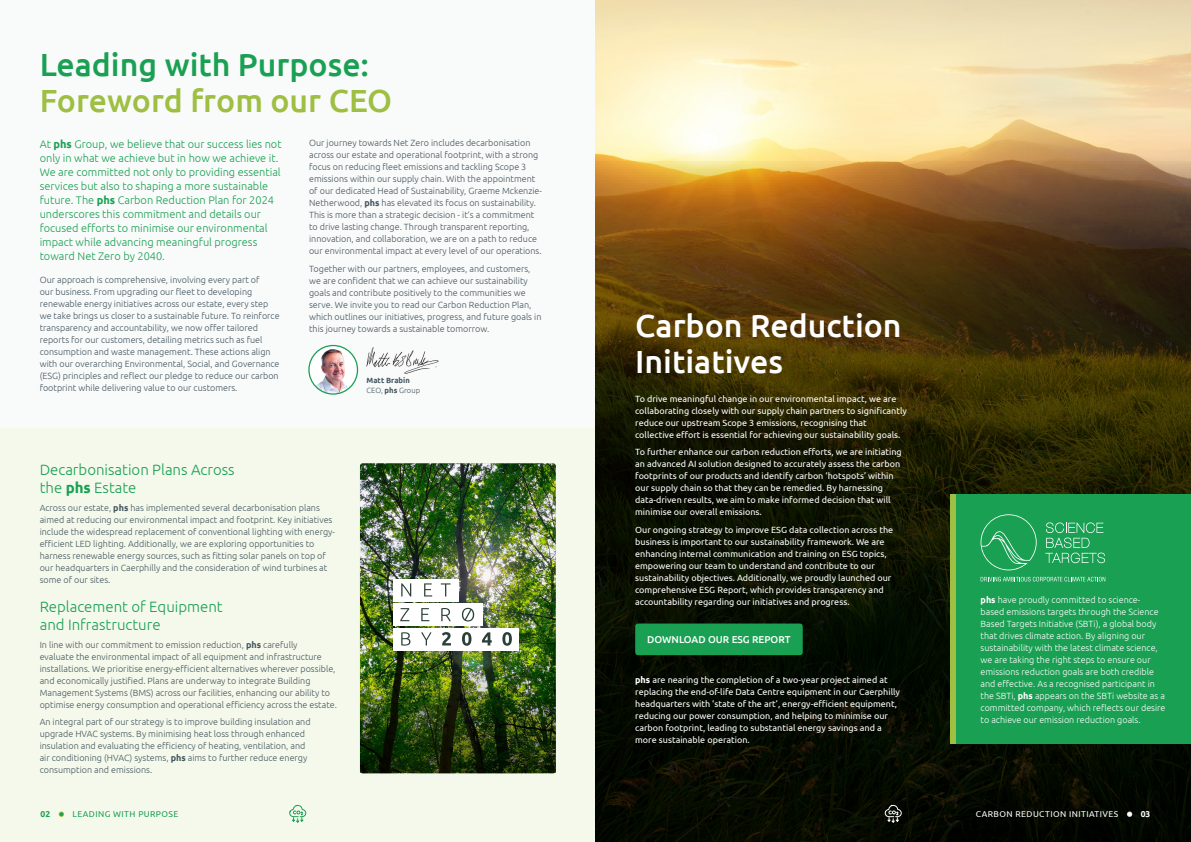
<style>
.page{position:relative;width:1191px;height:842px;background:#fff}
.page>*{position:absolute;margin:0;border:0;box-sizing:border-box;transform-origin:0 0}
.t1{font:500 32px/36px "Ubuntu";color:#fff}
.t2{font:500 32px "Ubuntu";color:#19a053}
.t3{font:500 32px "Ubuntu";color:#9ebf42}
.t4{font:300 15px/18px "Ubuntu";color:#19a053}
.t5{font:300 11px/14px "Ubuntu";color:#19a053}
.t6{font:500 10px "Ubuntu";color:#fff}
.t7{font:300 9px/12px "Ubuntu";color:#44575f}
.t8{font:9px/12px "Ubuntu";color:#fff}
.t9{font:300 9px/12px "Ubuntu";color:#fff}
.t10{font:8.5px "Ubuntu";letter-spacing:.05em;color:#fff}
.t11{font:8.5px "Ubuntu";letter-spacing:.05em;color:#19a053}
.t12{font:700 8.5px "Ubuntu";color:#19a053}
.t13{font:700 8.5px "Ubuntu";color:#fff}
.t14{font:700 7.6px/10.1px "Ubuntu";color:#44575f}
.s1{font-weight:700}
.s2{font-weight:300}
</style>
<div class="page">
<div style="left:0;top:427px;width:595px;height:415px;background:#f5f9ec"></div>
<svg style="left:289px;top:805px;width:17px;height:18px"></svg>
<svg style="left:59px;top:811px;width:5px;height:6px"></svg>
<div style="left:0;top:0;width:595px;height:427px;background:#f9fafa"></div>
<img style="left:595px;top:0;width:596px;height:161px">
<svg style="left:595px;top:161px;width:596px;height:681px;background:#302608"></svg>
<div style="left:955px;top:494px;width:236px;height:249px;background:#19a053"></div>
<div style="left:949px;top:494px;width:6px;height:249px;background:#9ebf42"></div>
<svg style="left:884px;top:805px;width:17px;height:18px"></svg>
<svg style="left:1126px;top:811px;width:6px;height:6px"></svg>
<div style="left:635px;top:623px;width:167px;height:32px;background:#19a053;border-radius:3px"></div>
<img style="left:360px;top:463px;width:196px;height:204px">
<img style="left:360px;top:667px;width:196px;height:106px">
<div style="left:393px;top:628px;width:43px;height:22px;background:#fff"></div>
<div style="left:436px;top:628px;width:83px;height:22px;background:#fff"></div>
<div style="left:393px;top:604px;width:89px;height:22px;background:#fff"></div>
<div style="left:393px;top:579px;width:66px;height:22px;background:#fff"></div>
<svg style="left:401px;top:632px;width:9px;height:14px"></svg>
<svg style="left:421px;top:632px;width:10px;height:13px"></svg>
<svg style="left:442px;top:632px;width:9px;height:13px"></svg>
<svg style="left:462px;top:632px;width:9px;height:14px"></svg>
<svg style="left:482px;top:632px;width:10px;height:13px"></svg>
<svg style="left:502px;top:632px;width:10px;height:14px"></svg>
<svg style="left:400px;top:608px;width:9px;height:13px"></svg>
<svg style="left:421px;top:608px;width:8px;height:13px"></svg>
<svg style="left:441px;top:608px;width:10px;height:13px"></svg>
<svg style="left:401px;top:583px;width:10px;height:13px"></svg>
<svg style="left:424px;top:583px;width:8px;height:13px"></svg>
<svg style="left:441px;top:583px;width:9px;height:13px"></svg>
<svg style="left:462px;top:608px;width:12px;height:13px"></svg>
<svg style="left:1045px;top:522px;width:60px;height:41px"></svg>
<svg style="left:980px;top:514px;width:56px;height:56px"></svg>
<svg style="left:980px;top:577px;width:125px;height:4px"></svg>
<img style="left:309px;top:345px;width:48px;height:49px;border-radius:24px">
<div style="left:308px;top:345px;width:50px;height:50px;border:1px solid #19a053;border-radius:50%"></div>
<img style="left:367px;top:347px;width:72px;height:26px">
<h1 class="t2" style="left:40px;top:44px;width:331px">Leading with Purpose:</h1>
<h1 class="t3" style="left:40px;top:80px;width:354px">Foreword from our CEO</h1>
<p class="t5" style="left:40px;top:136px;width:243px">At <span class="s1">phs</span> Group, we believe that our success lies not only in what we achieve but in how we achieve it.<br>We are committed not only to providing essential services but also to shaping a more sustainable future. The <span class="s1">phs</span> Carbon Reduction Plan for 2024 underscores this commitment and details our focused efforts to minimise our environmental impact while advancing meaningful progress toward Net Zero by 2040.</p>
<p class="t7" style="left:40px;top:274px;width:241px">Our approach is comprehensive, involving every part of<br>our business. From upgrading our fleet to developing renewable energy initiatives across our estate, every step we take brings us closer to a sustainable future. To reinforce transparency and accountability, we now offer tailored reports for our customers, detailing metrics such as fuel consumption and waste management. These actions align with our overarching Environmental, Social, and Governance (ESG) principles and reflect our pledge to reduce our carbon footprint while delivering value to our customers.</p>
<p class="t7" style="left:309px;top:137px;width:234px">Our journey towards Net Zero includes decarbonisation across our estate and operational footprint, with a strong focus on reducing fleet emissions and tackling Scope 3 emissions within our supply chain. With the appointment of our dedicated Head of Sustainability, Graeme Mckenzie-Netherwood, <span class="s1">phs</span> has elevated its focus on sustainability.<br>This is more than a strategic decision - it’s a commitment to drive lasting change. Through transparent reporting, innovation, and collaboration, we are on a path to reduce our environmental impact at every level of our operations.</p>
<p class="t7" style="left:309px;top:262px;width:234px">Together with our partners, employees, and customers, we are confident that we can achieve our sustainability goals and contribute positively to the communities we serve. We invite you to read our Carbon Reduction Plan, which outlines our initiatives, progress, and future goals in this journey towards a sustainable tomorrow.</p>
<p class="t14" style="left:367px;top:375px;width:55px">Matt Brabin<br><span class="s2">CEO,</span> phs <span class="s2">Group</span></p>
<h2 class="t4" style="left:40px;top:460px;width:196px">Decarbonisation Plans Across the <span class="s1">phs</span> Estate</h2>
<p class="t7" style="left:40px;top:501px;width:297px">Across our estate, <span class="s1">phs</span> has implemented several decarbonisation plans aimed at reducing our environmental impact and footprint. Key initiatives include the widespread replacement of conventional lighting with energy&shy;efficient LED lighting. Additionally, we are exploring opportunities to harness renewable energy sources, such as fitting solar panels on top of our headquarters in Caerphilly and the consideration of wind turbines at some of our sites.</p>
<h2 class="t4" style="left:40px;top:597px;width:184px">Replacement of Equipment and Infrastructure</h2>
<p class="t7" style="left:40px;top:638px;width:299px">In line with our commitment to emission reduction, <span class="s1">phs</span> carefully<br>evaluate the environmental impact of all equipment and infrastructure installations. We prioritise energy-efficient alternatives wherever possible, and economically justified. Plans are underway to integrate Building Management Systems (BMS) across our facilities, enhancing our ability to optimise energy consumption and operational efficiency across the estate.</p>
<p class="t7" style="left:40px;top:716px;width:272px">An integral part of our strategy is to improve building insulation and upgrade HVAC systems. By minimising heat loss through enhanced insulation and evaluating the efficiency of heating, ventilation, and air conditioning (HVAC) systems, <span class="s1">phs</span> aims to further reduce energy consumption and emissions.</p>
<h1 class="t1" style="left:635px;top:306px;width:268px">Carbon Reduction<br>Initiatives</h1>
<p class="t8" style="left:635px;top:392px;width:273px">To drive meaningful change in our environmental impact, we are collaborating closely with our supply chain partners to significantly reduce our upstream Scope 3 emissions, recognising that collective effort is essential for achieving our sustainability goals.</p>
<p class="t8" style="left:635px;top:446px;width:268px">To further enhance our carbon reduction efforts, we are initiating an advanced AI solution designed to accurately assess the carbon footprints of our products and identify carbon ‘hotspots’ within our supply chain so that they can be remedied. By harnessing data-driven results, we aim to make informed decision that will minimise our overall emissions.</p>
<p class="t8" style="left:635px;top:523px;width:259px">Our ongoing strategy to improve ESG data collection across the business is important to our sustainability framework. We are enhancing internal communication and training on ESG topics, empowering our team to understand and contribute to our sustainability objectives. Additionally, we proudly launched our comprehensive ESG Report, which provides transparency and accountability regarding our initiatives and progress.</p>
<p class="t6" style="left:647px;top:633px;width:145px">DOWNLOAD OUR ESG REPORT</p>
<p class="t8" style="left:635px;top:674px;width:266px"><span class="s1">phs</span> are nearing the completion of a two-year project aimed at replacing the end-of-life Data Centre equipment in our Caerphilly headquarters with ‘state of the art’, energy-efficient equipment, reducing our power consumption, and helping to minimise our carbon footprint, leading to substantial energy savings and a more sustainable operation.</p>
<p class="t9" style="left:980px;top:593px;width:186px"><span class="s1">phs</span> have proudly committed to science&shy;based emissions targets through the Science Based Targets Initiative (SBTi), a global body that drives climate action. By aligning our sustainability with the latest climate science, we are taking the right steps to ensure our emissions reduction goals are both credible and effective. As a recognised participant in the SBTi, <span class="s1">phs</span> appears on the SBTi website as a committed company, which reflects our desire to achieve our emission reduction goals.</p>
<p class="t12" style="left:41px;top:809px;width:11px">02</p>
<p class="t11" style="left:73px;top:809px;width:107px">LEADING WITH PURPOSE</p>
<p class="t10" style="left:975px;top:809px;width:144px">CARBON REDUCTION INITIATIVES</p>
<p class="t13" style="left:1140px;top:809px;width:11px">03</p>
</div>
